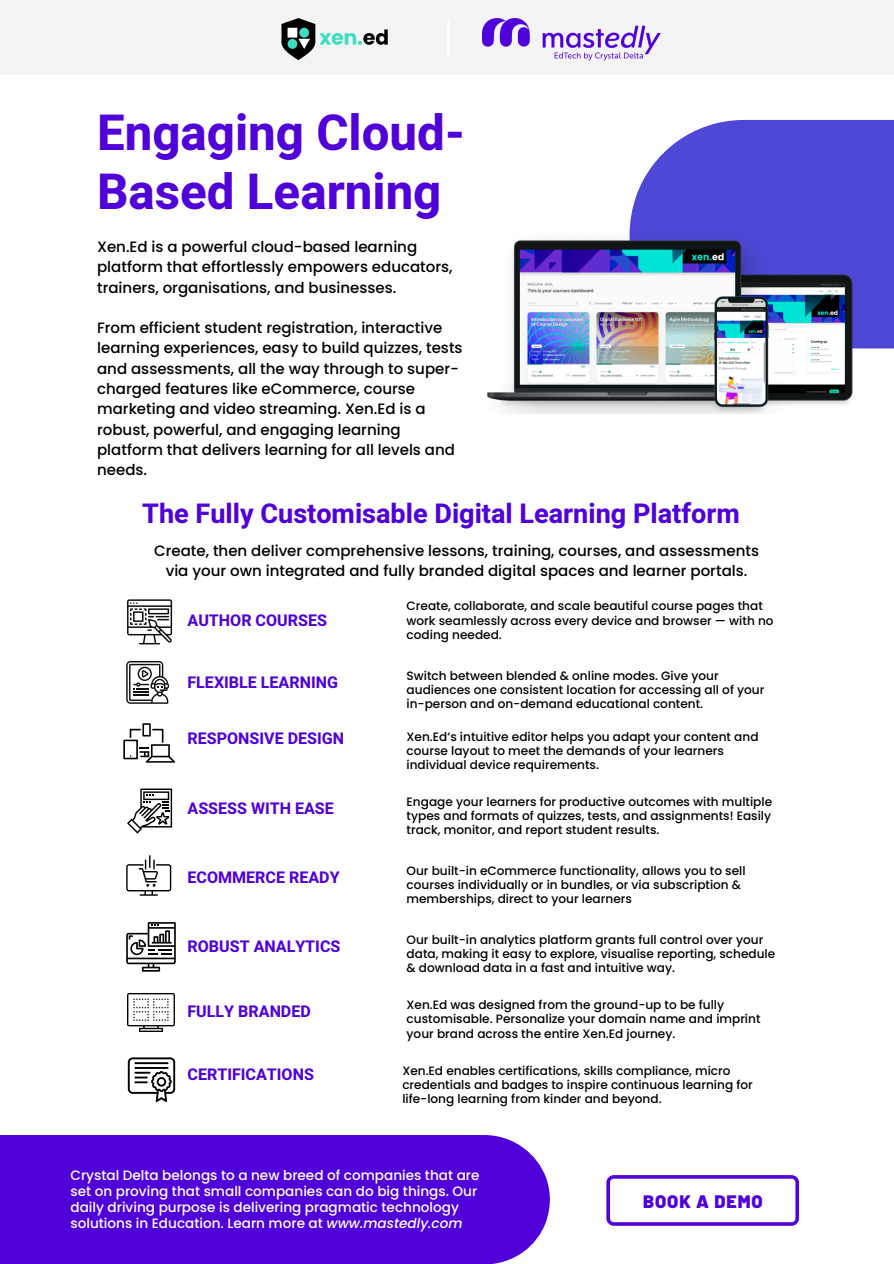
<style>
.page{position:relative;width:894px;height:1264px;background:#fff}
.page>*{position:absolute;margin:0;border:0;box-sizing:border-box;transform-origin:0 0}
.t1{font:700 49.2px/58.5px "Heebo";color:#5000d9}
.t2{font:700 27px "Heebo";color:#5000d9}
.t3{font:900 18px "Barlow";letter-spacing:.05em;color:#5000d9}
.t4{font:700 16.05px "Heebo";color:#5000d9}
.t5{font:500 15px/20.2px "Poppins";color:#000}
.t6{font:500 13.65px/15.8px "Poppins";color:#fff}
.t7{font:500 12.15px/14.2px "Poppins";color:#000}
.s1{font-style:italic}
</style>
<div class="page">
<div style="left:0;top:0;width:893px;height:74px;background:#f4f4f4"></div>
<hr style="left:447px;top:22px;width:2px;height:35px;background:#fff">
<img style="left:128px;top:993px;width:46px;height:38px">
<svg style="left:606px;top:1175px;width:192px;height:50px"></svg>
<img style="left:482px;top:19px;width:178px;height:41px">
<svg style="left:630px;top:120px;width:263px;height:228px;background:#5e58d9"></svg>
<div style="left:0;top:1135px;width:549px;height:128px;background:#5000d9"></div>
<img style="left:281px;top:18px;width:107px;height:42px">
<img style="left:487px;top:222px;width:373px;height:192px">
<svg style="left:127px;top:599px;width:45px;height:45px"></svg>
<svg style="left:126px;top:661px;width:43px;height:42px"></svg>
<svg style="left:123px;top:723px;width:52px;height:39px"></svg>
<svg style="left:127px;top:788px;width:45px;height:45px"></svg>
<svg style="left:126px;top:855px;width:45px;height:40px"></svg>
<svg style="left:126px;top:922px;width:50px;height:49px"></svg>
<svg style="left:128px;top:1057px;width:47px;height:45px"></svg>
<p class="t1" style="left:97px;top:105px;width:369px">Engaging Cloud-<br>Based Learning</p>
<p class="t5" style="left:97px;top:237px;width:357px">Xen.Ed is a powerful cloud-based learning platform that effortlessly empowers educators, trainers, organisations, and businesses.</p>
<p class="t5" style="left:97px;top:318px;width:367px">From efficient student registration, interactive learning experiences, easy to build quizzes, tests and assessments, all the way through to super&shy;charged features like eCommerce, course marketing and video streaming. Xen.Ed is a robust, powerful, and engaging learning platform that delivers learning for all levels and needs.</p>
<p class="t2" style="left:142px;top:495px;width:599px">The Fully Customisable Digital Learning Platform</p>
<p class="t5" style="left:154px;top:540px;width:606px;text-align:center">Create, then deliver comprehensive lessons, training, courses, and assessments via your own integrated and fully branded digital spaces and learner portals.</p>
<p class="t4" style="left:187px;top:609px;width:141px">AUTHOR COURSES</p>
<p class="t7" style="left:406px;top:599px;width:368px">Create, collaborate, and scale beautiful course pages that work seamlessly across every device and browser — with no coding needed.</p>
<p class="t4" style="left:187px;top:671px;width:152px">FLEXIBLE LEARNING</p>
<p class="t7" style="left:406px;top:668px;width:359px">Switch between blended &amp; online modes. Give your audiences one consistent location for accessing all of your in-person and on-demand educational content.</p>
<p class="t4" style="left:187px;top:727px;width:158px">RESPONSIVE DESIGN</p>
<p class="t7" style="left:406px;top:729px;width:353px">Xen.Ed’s intuitive editor helps you adapt your content and course layout to meet the demands of your learners individual device requirements.</p>
<p class="t4" style="left:187px;top:797px;width:148px">ASSESS WITH EASE</p>
<p class="t7" style="left:406px;top:794px;width:367px;text-align:justify">Engage your learners for productive outcomes with multiple types and formats of quizzes, tests, and assignments! Easily track, monitor, and report student results.</p>
<p class="t4" style="left:187px;top:866px;width:154px">ECOMMERCE READY</p>
<p class="t7" style="left:406px;top:863px;width:340px">Our built-in eCommerce functionality, allows you to sell courses individually or in bundles, or via subscription &amp; memberships, direct to your learners</p>
<p class="t4" style="left:187px;top:934px;width:154px">ROBUST ANALYTICS</p>
<p class="t7" style="left:406px;top:932px;width:370px">Our built-in analytics platform grants full control over your data, making it easy to explore, visualise reporting, schedule &amp; download data in a fast and intuitive way.</p>
<p class="t4" style="left:187px;top:1000px;width:125px">FULLY BRANDED</p>
<p class="t7" style="left:406px;top:997px;width:355px">Xen.Ed was designed from the ground-up to be fully customisable. Personalize your domain name and imprint your brand across the entire Xen.Ed journey.</p>
<p class="t4" style="left:187px;top:1062px;width:128px">CERTIFICATIONS</p>
<p class="t7" style="left:402px;top:1063px;width:352px">Xen.Ed enables certifications, skills compliance, micro credentials and badges to inspire continuous learning for life-long learning from kinder and beyond.</p>
<p class="t6" style="left:70px;top:1167px;width:410px">Crystal Delta belongs to a new breed of companies that are set on proving that small companies can do big things. Our daily driving purpose is delivering pragmatic technology solutions in Education. Learn more at <span class="s1">www.mastedly.com</span></p>
<p class="t3" style="left:643px;top:1189px;width:121px">BOOK A DEMO</p>
</div>
